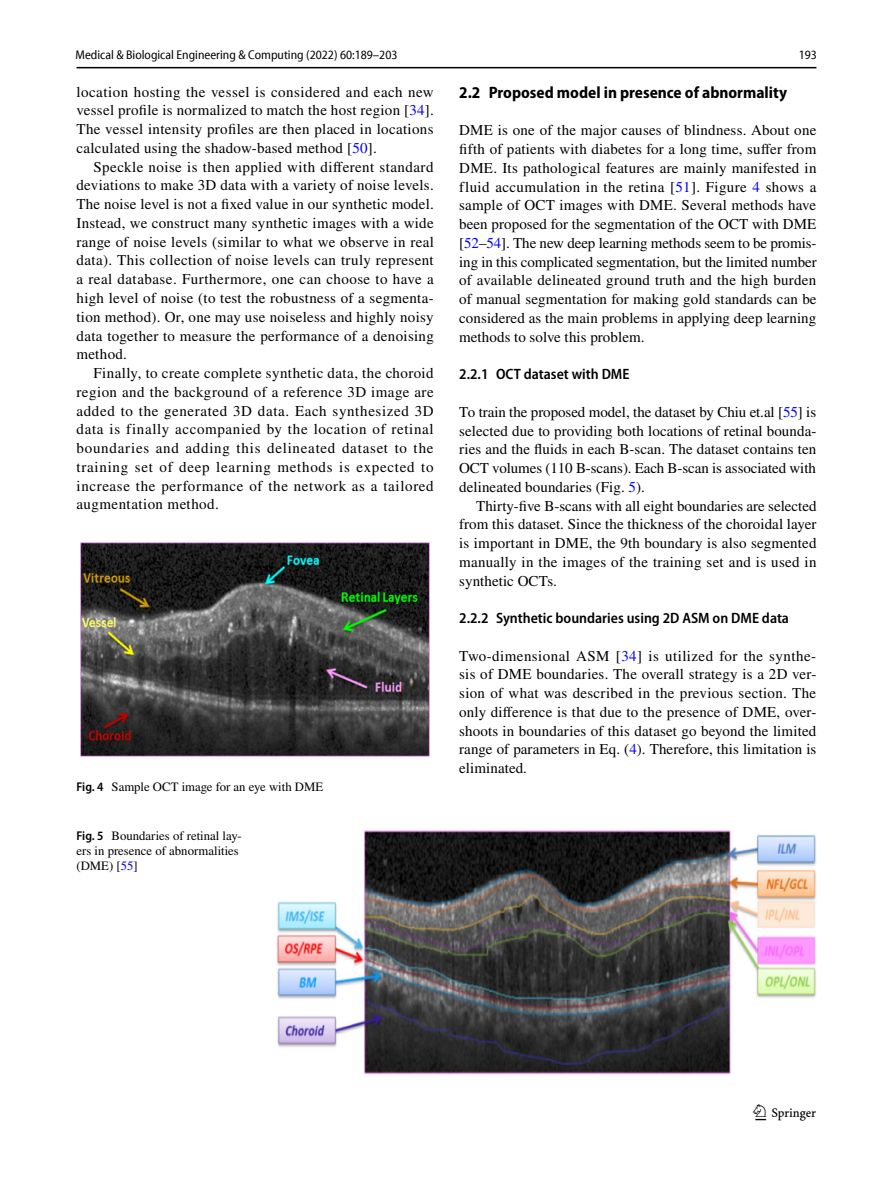
<style>
.page{position:relative;width:893px;height:1187px;background:#fff}
.page>*{position:absolute;margin:0;border:0;box-sizing:border-box;transform-origin:0 0}
.t1{font:22.5px "Springnew Regular 3";color:#000}
.t2{font:700 semi-condensed 16.5px "Myriad Pro";color:#000}
.t3{font:15px/18.8px "STIX";letter-spacing:.015em;color:#000;text-align:justify}
.t4{font:600 semi-condensed 15px "Myriad Pro";color:#000}
.t5{font:12.75px/15px "STIX";color:#000}
.t6{font:semi-condensed 12.75px "Myriad Pro Unic";color:#000}
.s1{color:#00f}
.s2{font-family:"Myriad Pro";font-weight:600;font-stretch:semi-condensed}
</style>
<div class="page">
<hr style="left:77px;top:67px;width:739px;height:1px;background:#000">
<div style="left:77px;top:542px;width:357px;height:214px;background:linear-gradient(to bottom,#fff,#fff)"></div>
<img style="left:81px;top:542px;width:349px;height:214px">
<img style="left:276px;top:830px;width:540px;height:243px">
<p class="t6" style="left:76px;top:50px;width:323px">Medical &amp; Biological Engineering &amp; Computing (2022) 60:189–203</p>
<p class="t6" style="left:799px;top:50px;width:20px">193</p>
<p class="t3" style="left:77px;top:83px;width:359px">location hosting the vessel is considered and each new vessel profile is normalized to match the host region [<span class="s1">34</span>].<br>The vessel intensity profiles are then placed in locations calculated using the shadow-based method [<span class="s1">50</span>].</p>
<p class="t3" style="left:77px;top:158px;width:359px;text-indent:17px">Speckle noise is then applied with different standard deviations to make 3D data with a variety of noise levels.<br>The noise level is not a fixed value in our synthetic model.<br>Instead, we construct many synthetic images with a wide range of noise levels (similar to what we observe in real data). This collection of noise levels can truly represent a real database. Furthermore, one can choose to have a high level of noise (to test the robustness of a segmenta&shy;tion method). Or, one may use noiseless and highly noisy data together to measure the performance of a denoising method.</p>
<p class="t3" style="left:77px;top:364px;width:359px;text-indent:17px">Finally, to create complete synthetic data, the choroid region and the background of a reference 3D image are added to the generated 3D data. Each synthesized 3D data is finally accompanied by the location of retinal boundaries and adding this delineated dataset to the training set of deep learning methods is expected to increase the performance of the network as a tailored augmentation method.</p>
<p class="t5" style="left:77px;top:780px;width:248px"><span class="s2">Fig. 4</span> Sample OCT image for an eye with DME</p>
<p class="t5" style="left:77px;top:829px;width:167px"><span class="s2">Fig. 5</span> Boundaries of retinal lay&shy;ers in presence of abnormalities (DME) [<span class="s1">55</span>]</p>
<p class="t2" style="left:459px;top:83px;width:329px">2.2 Proposed model in presence of abnormality</p>
<p class="t3" style="left:459px;top:122px;width:359px">DME is one of the major causes of blindness. About one fifth of patients with diabetes for a long time, suffer from DME. Its pathological features are mainly manifested in fluid accumulation in the retina [<span class="s1">51</span>]. Figure <span class="s1">4</span> shows a sample of OCT images with DME. Several methods have been proposed for the segmentation of the OCT with DME [<span class="s1">52</span>–<span class="s1">54</span>]. The new deep learning methods seem to be promis&shy;ing in this complicated segmentation, but the limited number of available delineated ground truth and the high burden of manual segmentation for making gold standards can be considered as the main problems in applying deep learning methods to solve this problem.</p>
<p class="t4" style="left:459px;top:366px;width:172px">2.2.1 OCT dataset with DME</p>
<p class="t3" style="left:459px;top:403px;width:359px">To train the proposed model, the dataset by Chiu et.al [<span class="s1">55</span>] is selected due to providing both locations of retinal bounda&shy;ries and the fluids in each B-scan. The dataset contains ten OCT volumes (110 B-scans). Each B-scan is associated with delineated boundaries (Fig. <span class="s1">5</span>).</p>
<p class="t3" style="left:459px;top:497px;width:359px;text-indent:17px">Thirty-five B-scans with all eight boundaries are selected from this dataset. Since the thickness of the choroidal layer is important in DME, the 9th boundary is also segmented manually in the images of the training set and is used in synthetic OCTs.</p>
<p class="t4" style="left:459px;top:609px;width:331px">2.2.2 Synthetic boundaries using 2D ASM on DME data</p>
<p class="t3" style="left:459px;top:647px;width:359px">Two-dimensional ASM [<span class="s1">34</span>] is utilized for the synthe&shy;sis of DME boundaries. The overall strategy is a 2D ver&shy;sion of what was described in the previous section. The only difference is that due to the presence of DME, over&shy;shoots in boundaries of this dataset go beyond the limited range of parameters in Eq. (<span class="s1">4</span>). Therefore, this limitation is eliminated.</p>
<h1 class="t1" style="left:755px;top:1104px;width:62px">1 3</h1>
</div>
